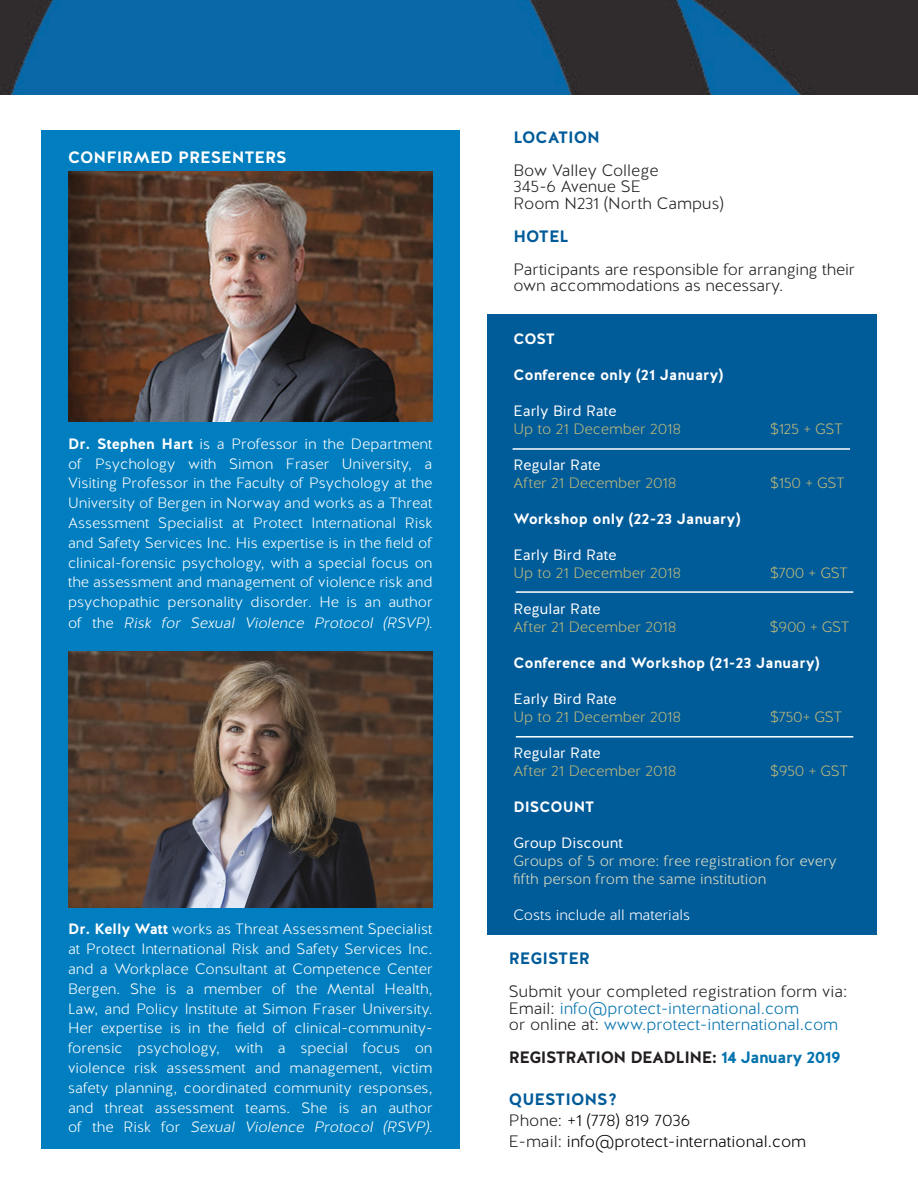
<style>
.page{position:relative;width:918px;height:1188px;background:#fff}
.page>*{position:absolute;margin:0;border:0;box-sizing:border-box;transform-origin:0 0}
.t1{font:300 16.5px/16.5px "Halis GR";letter-spacing:-.01em;color:#231f20}
.t2{font:300 16.5px "Halis GR";color:#0372ae}
.t3{font:300 16.5px "Halis GR";color:#000}
.t4{font:700 16.5px "Halis GR";letter-spacing:-.03em;color:#231f20}
.t5{font:700 16.5px "Halis GR";color:#005b99}
.t6{font:700 16.5px "Halis GR";color:#fff}
.t7{font:300 15px/19.8px "Halis GR";color:#fff;text-align:justify}
.t8{font:300 15px "Halis GR";color:#beb97b}
.t9{font:700 15px "Halis GR";color:#fff}
.t10{font:15px "Halis GR";color:#fff}
.t11{font:300 15px/18px "Halis GR";color:#e1dfc4}
.s1{font-weight:700}
.s2{font-style:italic}
.s3{color:#231f20}
.s4{color:#0372ae}
</style>
<div class="page">
<div style="left:41px;top:130px;width:419px;height:1018px;background:#007ebf"></div>
<div style="left:487px;top:314px;width:390px;height:621px;background:#005b99"></div>
<hr style="left:513px;top:448px;width:337px;height:2px;background:#fff">
<img style="left:0;top:0;width:918px;height:94px">
<img style="left:68px;top:172px;width:365px;height:250px">
<img style="left:68px;top:651px;width:365px;height:257px">
<hr style="left:516px;top:591px;width:337px;height:2px;background:#fff">
<hr style="left:516px;top:736px;width:337px;height:2px;background:#fff">
<p class="t6" style="left:68px;top:147px;width:220px">CONFIRMED PRESENTERS</p>
<p class="t7" style="left:68px;top:434px;width:366px"><span class="s1">Dr. Stephen Hart</span> is a Professor in the Department of Psychology with Simon Fraser University, a Visiting Professor in the Faculty of Psychology at the University of Bergen in Norway and works as a Threat Assessment Specialist at Protect International Risk and Safety Services Inc. His expertise is in the field of clinical-forensic psychology, with a special focus on the assessment and management of violence risk and psychopathic personality disorder. He is an author o f t h e <span class="s2">Risk for Sexual Violence Protocol (RSVP)</span>.</p>
<p class="t7" style="left:68px;top:920px;width:370px;text-align:left"><span class="s1">Dr. Kelly Watt</span> works as Threat Assessment Specialist at Protect International Risk and Safety Services Inc. and a Workplace Consultant at Competence Center Bergen. She is a member of the Mental Health, Law, and Policy Institute at Simon Fraser University.<br>Her expertise is in the field of clinical-community&shy;forensic psychology, with a special focus on violence risk assessment and management, victim safety planning, coordinated community responses, and threat assessment teams. She is an author o f t h e R i s k fo r <span class="s2">Sexual Violence Protocol (RSVP).</span></p>
<p class="t5" style="left:514px;top:126px;width:88px">LOCATION</p>
<p class="t1" style="left:514px;top:162px;width:146px">Bow Valley College</p>
<p class="t1" style="left:514px;top:179px;width:129px">345-6 Avenue SE</p>
<p class="t1" style="left:514px;top:195px;width:212px">Room N231 (North Campus)</p>
<p class="t5" style="left:514px;top:225px;width:57px">HOTEL</p>
<p class="t1" style="left:514px;top:261px;width:343px">Participants are responsible for arranging their own accommodations as necessary.</p>
<p class="t9" style="left:514px;top:329px;width:43px">COST</p>
<p class="t9" style="left:514px;top:365px;width:211px">Conference only (21 January)</p>
<p class="t10" style="left:514px;top:401px;width:104px">Early Bird Rate</p>
<p class="t8" style="left:514px;top:420px;width:169px">Up to 21 December 2018</p>
<p class="t8" style="left:770px;top:420px;width:74px">$125 + GST</p>
<p class="t10" style="left:514px;top:455px;width:89px">Regular Rate</p>
<p class="t8" style="left:514px;top:474px;width:164px">After 21 December 2018</p>
<p class="t8" style="left:770px;top:474px;width:76px">$150 + GST</p>
<p class="t9" style="left:514px;top:509px;width:228px">Workshop only (22-23 January)</p>
<p class="t10" style="left:514px;top:545px;width:104px">Early Bird Rate</p>
<p class="t8" style="left:514px;top:564px;width:169px">Up to 21 December 2018</p>
<p class="t8" style="left:770px;top:564px;width:80px">$700 + GST</p>
<p class="t10" style="left:514px;top:599px;width:89px">Regular Rate</p>
<p class="t8" style="left:514px;top:618px;width:164px">After 21 December 2018</p>
<p class="t8" style="left:770px;top:618px;width:81px">$900 + GST</p>
<p class="t9" style="left:514px;top:653px;width:308px">Conference and Workshop (21-23 January)</p>
<p class="t10" style="left:514px;top:689px;width:104px">Early Bird Rate</p>
<p class="t8" style="left:514px;top:708px;width:169px">Up to 21 December 2018</p>
<p class="t8" style="left:770px;top:708px;width:74px">$750+ GST</p>
<p class="t10" style="left:514px;top:743px;width:89px">Regular Rate</p>
<p class="t8" style="left:514px;top:762px;width:164px">After 21 December 2018</p>
<p class="t8" style="left:770px;top:762px;width:80px">$950 + GST</p>
<p class="t9" style="left:514px;top:797px;width:82px">DISCOUNT</p>
<p class="t10" style="left:514px;top:833px;width:111px">Group Discount</p>
<p class="t11" style="left:514px;top:852px;width:325px">Groups of 5 or more: free registration for every fifth person from the same institution</p>
<p class="t7" style="left:514px;top:906px;width:178px">Costs include all materials</p>
<p class="t5" style="left:509px;top:948px;width:83px">REGISTER</p>
<p class="t1" style="left:509px;top:984px;width:340px">Submit your completed registration form via:</p>
<p class="t2" style="left:509px;top:998px;width:292px"><span class="s3">Email:</span> info@protect-international.com</p>
<p class="t2" style="left:509px;top:1014px;width:331px"><span class="s3">or online at:</span> www.protect-international.com</p>
<p class="t4" style="left:509px;top:1047px;width:333px">REGISTRATION DEADLINE: <span class="s4">14 January 2019</span></p>
<p class="t5" style="left:509px;top:1089px;width:110px">QUESTIONS?</p>
<p class="t3" style="left:509px;top:1110px;width:183px"><span class="s3">Phone:</span> +1 (778) 819 7036</p>
<p class="t3" style="left:509px;top:1131px;width:299px"><span class="s3">E-mail:</span> info@protect-international.com</p>
</div>
